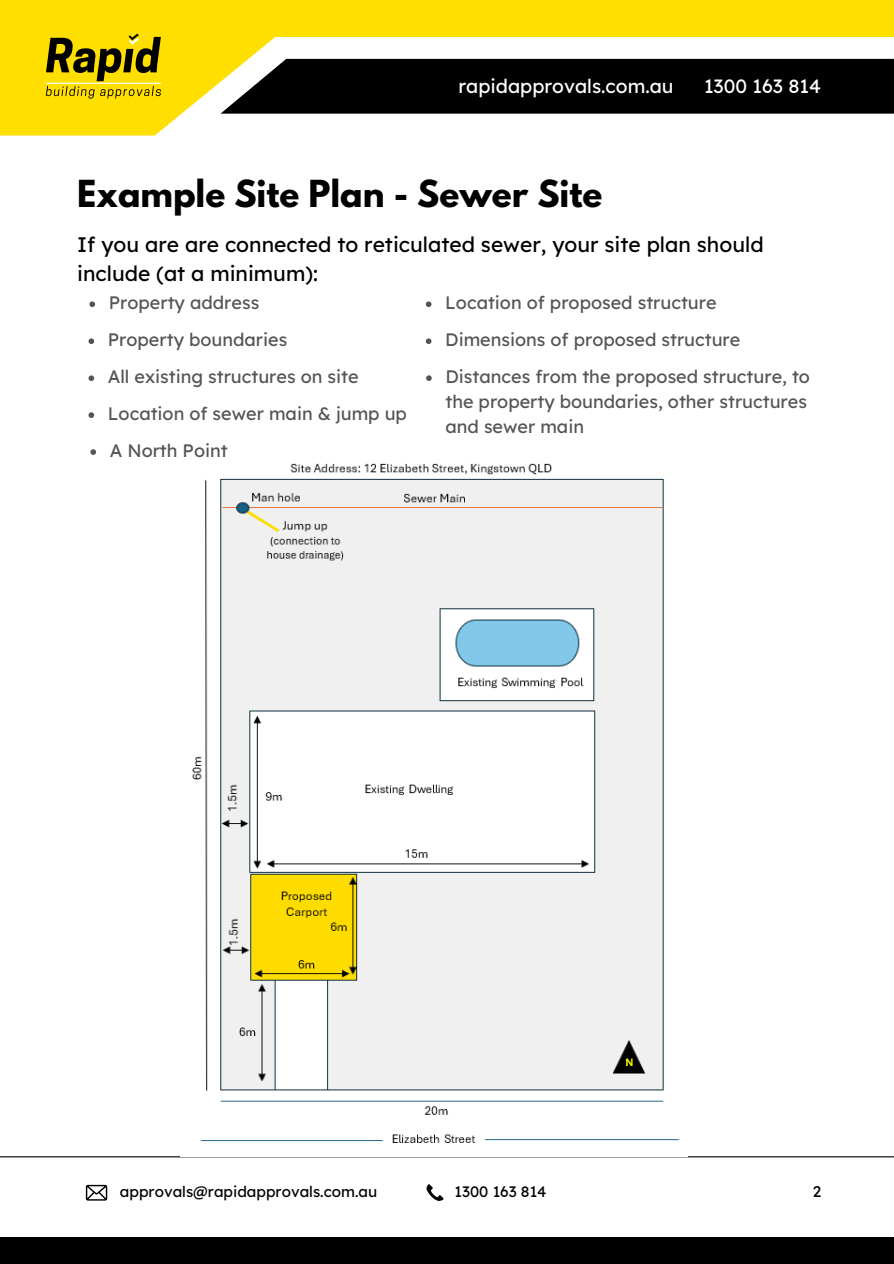
<style>
.page{position:relative;width:894px;height:1264px;background:#fff}
.page>*{position:absolute;margin:0;border:0;box-sizing:border-box;transform-origin:0 0}
.t1{font:700 33px "League Spartan";color:#000}
.t2{font:21px/29.2px "Lexend Deca";color:#000}
.t3{font:19.2px "Lexend Deca";color:#fff}
.t4{font:18px/24.8px "Lexend Deca";color:#545454}
.t5{font:15.45px "Lexend Deca";color:#000}
.t6{font:15.15px "Lexend Deca";color:#000}
</style>
<div class="page">
<svg style="left:426px;top:1184px;width:17px;height:16px"></svg>
<svg style="left:86px;top:1184px;width:21px;height:16px"></svg>
<div style="left:0;top:1236px;width:893px;height:27px;background:#000"></div>
<hr style="left:0;top:1156px;width:893px;height:1px;background:#000">
<img style="left:192px;top:463px;width:488px;height:680px">
<svg style="left:0;top:0;width:893px;height:135px;fill:#ffdf00"></svg>
<div style="left:220px;top:59px;width:673px;height:55px;background:#000"></div>
<svg style="left:46px;top:34px;width:115px;height:65px;background:#ad9701"></svg>
<hr style="left:46px;top:83px;width:115px;height:1px;background:#fff">
<svg style="left:88px;top:338px;width:6px;height:6px"></svg>
<svg style="left:88px;top:375px;width:6px;height:6px"></svg>
<svg style="left:426px;top:301px;width:5px;height:6px"></svg>
<svg style="left:426px;top:375px;width:5px;height:6px"></svg>
<svg style="left:426px;top:338px;width:5px;height:6px"></svg>
<svg style="left:90px;top:449px;width:6px;height:6px"></svg>
<svg style="left:88px;top:412px;width:6px;height:6px"></svg>
<svg style="left:89px;top:301px;width:6px;height:6px"></svg>
<h2 class="t3" style="left:458px;top:74px;width:216px">rapidapprovals.com.au</h2>
<h1 class="t3" style="left:703px;top:74px;width:118px">1300 163 814</h1>
<p class="t1" style="left:77px;top:177px;width:526px">Example Site Plan - Sewer Site</p>
<p class="t2" style="left:77px;top:229px;width:687px">If you are are connected to reticulated sewer, your site plan should include (at a minimum):</p>
<p class="t4" style="left:109px;top:290px;width:152px">Property address</p>
<p class="t4" style="left:108px;top:327px;width:181px">Property boundaries</p>
<p class="t4" style="left:108px;top:364px;width:252px">All existing structures on site</p>
<p class="t4" style="left:108px;top:401px;width:300px">Location of sewer main &amp; jump up</p>
<p class="t4" style="left:110px;top:438px;width:119px">A North Point</p>
<p class="t4" style="left:445px;top:290px;width:273px">Location of proposed structure</p>
<p class="t4" style="left:445px;top:327px;width:296px">Dimensions of proposed structure</p>
<p class="t4" style="left:445px;top:364px;width:366px">Distances from the proposed structure, to the property boundaries, other structures and sewer main</p>
<p class="t6" style="left:120px;top:1181px;width:259px">approvals@rapidapprovals.com.au</p>
<p class="t6" style="left:454px;top:1182px;width:94px">1300 163 814</p>
<h2 class="t5" style="left:812px;top:1181px;width:10px">2</h2>
</div>
